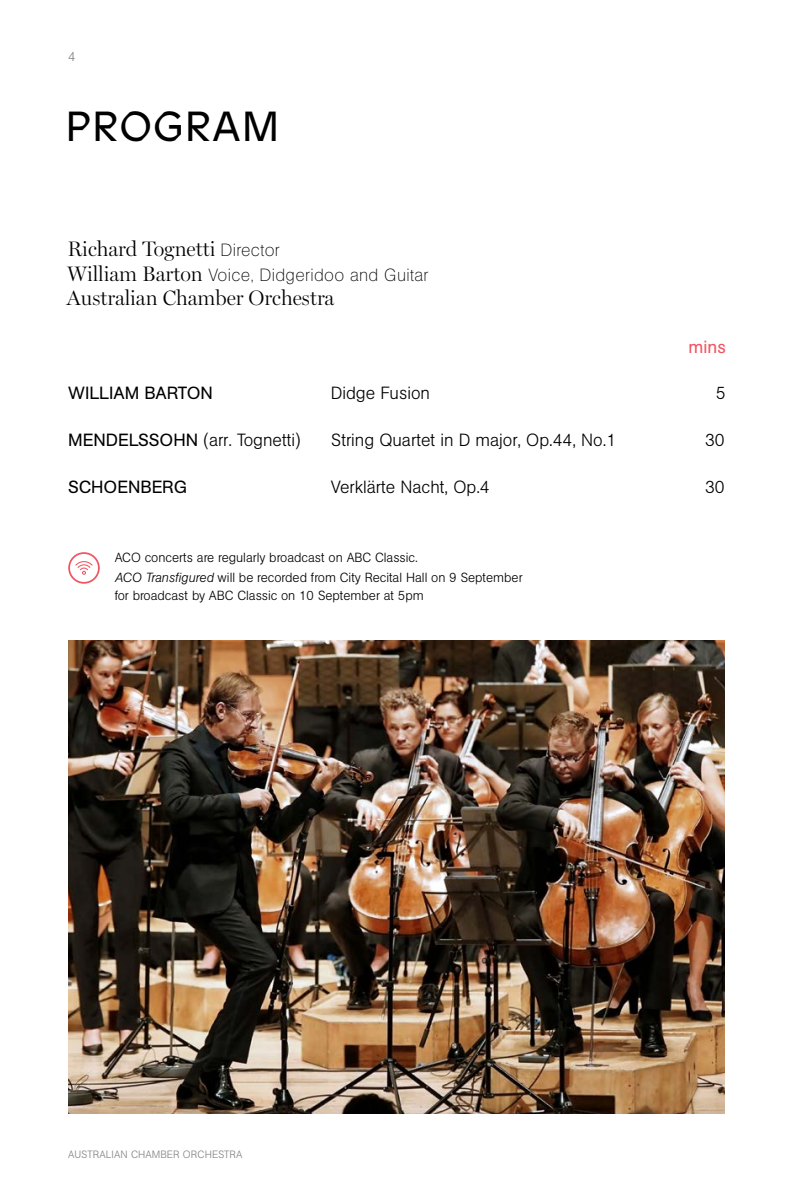
<style>
.page{position:relative;width:794px;height:1191px;background:#fff}
.page>*{position:absolute;margin:0;border:0;box-sizing:border-box;transform-origin:0 0}
.t1{font:42px "Prophet";letter-spacing:.01em;color:#000}
.t2{font:300 21px "Miller Display";color:#000}
.t3{font:300 17.5px "AG Book Std";color:#000}
.t4{font:200 17.5px "AG Book Std";letter-spacing:.02em;color:#000}
.t5{font:17.5px "AG Book Std";color:#000}
.t6{font:17.5px "AG Book Std";color:#f05661}
.t7{font:300 13.12px/19.9px "AG Book Std";color:#000}
.t8{font:300 13.12px "AG Book Std";color:#808285}
.t9{font:300 10.5px "AG Book Std";letter-spacing:.01em;color:#808285}
.s1{font-family:"AG Book Std";font-weight:200;font-size:17.5px}
.s2{font-family:"Miller Display";font-weight:300;font-size:21px}
.s3{font-weight:400}
.s4{font-style:italic}
</style>
<div class="page">
<img style="left:68px;top:640px;width:656px;height:473px">
<svg style="left:75px;top:561px;width:18px;height:14px"></svg>
<div style="left:68px;top:552px;width:32px;height:31px;border:2px solid #f05661;border-radius:50%"></div>
<p class="t8" style="left:68px;top:48px;width:9px">4</p>
<h1 class="t1" style="left:65px;top:99px;width:217px">PROGRAM</h1>
<h2 class="t2" style="left:67px;top:236px;width:214px">Richard Tognetti <span class="s1">Director</span></h2>
<h3 class="t4" style="left:67px;top:265px;width:362px"><span class="s2">William Barton</span> Voice, Didgeridoo and Guitar</h3>
<h2 class="t2" style="left:67px;top:285px;width:269px">Australian Chamber Orchestra</h2>
<h3 class="t6" style="left:688px;top:337px;width:39px">mins</h3>
<h3 class="t5" style="left:68px;top:382px;width:146px">WILLIAM BARTON</h3>
<h3 class="t3" style="left:331px;top:382px;width:101px">Didge Fusion</h3>
<h3 class="t3" style="left:716px;top:382px;width:11px">5</h3>
<h3 class="t3" style="left:68px;top:429px;width:234px"><span class="s3">MENDELSSOHN</span> (arr. Tognetti)</h3>
<h3 class="t3" style="left:331px;top:429px;width:287px">String Quartet in D major, Op.44, No.1</h3>
<h3 class="t3" style="left:705px;top:429px;width:21px">30</h3>
<h3 class="t5" style="left:68px;top:477px;width:121px">SCHOENBERG</h3>
<h3 class="t3" style="left:331px;top:477px;width:160px">Verklärte Nacht, Op.4</h3>
<h3 class="t3" style="left:705px;top:477px;width:21px">30</h3>
<p class="t7" style="left:115px;top:547px;width:409px">ACO concerts are regularly broadcast on ABC Classic.<br><span class="s4">ACO Transfigured</span> will be recorded from City Recital Hall on 9 September</p>
<p class="t7" style="left:115px;top:585px;width:310px">for broadcast by ABC Classic on 10 September at 5pm</p>
<p class="t9" style="left:68px;top:1147px;width:176px">AUSTRALIAN CHAMBER ORCHESTRA</p>
</div>
